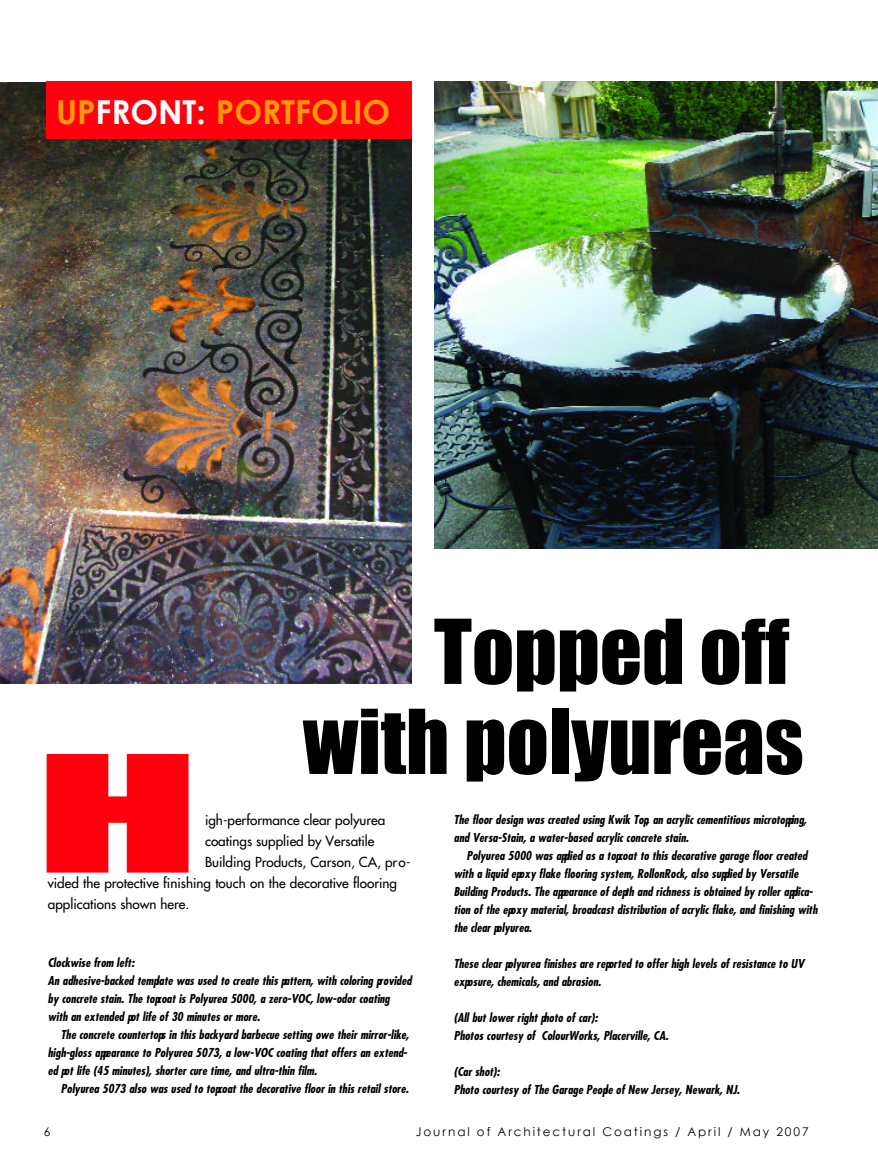
<style>
.page{position:relative;width:878px;height:1175px;background:#fff}
.page>*{position:absolute;margin:0;border:0;box-sizing:border-box;transform-origin:0 0}
.t1{font:150px "Impact";color:#ff000f;scale:2 1}
.t2{font:82.5px/90px "Impact";color:#000;text-align:right}
.t3{font:700 33px "Century Gothic";color:#ff9906}
.t4{font:13.5px "Futura";color:#000}
.t5{font:italic 700 condensed 12px/18px "Futura";color:#000}
.t6{font:12px "Century Gothic";letter-spacing:.155em;color:#000}
.s1{color:#fff}
</style>
<div class="page">
<img style="left:0;top:82px;width:412px;height:601px">
<div style="left:46px;top:81px;width:366px;height:58px;background:#ff000f"></div>
<img style="left:434px;top:81px;width:444px;height:467px">
<h3 class="t3" style="left:56px;top:91px;width:335px">UP<span class="s1">FRONT:</span> PORTFOLIO</h3>
<h2 class="t2" style="left:303px;top:606px;width:502px">Topped off with polyureas</h2>
<h1 class="t1" style="left:34px;top:721px;width:85px">H</h1>
<p class="t4" style="left:205px;top:813px;width:182px">igh-performance clear polyurea</p>
<p class="t4" style="left:205px;top:834px;width:171px">coatings supplied by Versatile</p>
<p class="t4" style="left:205px;top:855px;width:207px">Building Products, Carson, CA, pro-</p>
<p class="t4" style="left:48px;top:876px;width:351px">vided the protective finishing touch on the decorative flooring</p>
<p class="t4" style="left:48px;top:897px;width:143px">applications shown here.</p>
<p class="t5" style="left:454px;top:810px;width:354px">The floor design was created using Kwik Top, an acrylic cementitious microtopping, and Versa-Stain, a water-based acrylic concrete stain.</p>
<p class="t5" style="left:454px;top:846px;width:365px;text-indent:13px">Polyurea 5000 was applied as a topcoat to this decorative garage floor created with a liquid epoxy flake flooring system, RollonRock, also supplied by Versatile Building Products. The appearance of depth and richness is obtained by roller applica&shy;tion of the epoxy material, broadcast distribution of acrylic flake, and finishing with the clear polyurea.</p>
<p class="t5" style="left:454px;top:954px;width:352px">These clear polyurea finishes are reported to offer high levels of resistance to UV exposure, chemicals, and abrasion.</p>
<p class="t5" style="left:454px;top:1008px;width:216px">(All but lower right photo of car):<br>Photos courtesy of ColourWorks, Placerville, CA.</p>
<p class="t5" style="left:454px;top:1062px;width:287px">(Car shot):<br>Photo courtesy of The Garage People of New Jersey, Newark, NJ.</p>
<p class="t5" style="left:48px;top:953px;width:365px">Clockwise from left:<br>An adhesive-backed template was used to create this pattern, with coloring provided by concrete stain. The topcoat is Polyurea 5000, a zero-VOC, low-odor coating with an extended pot life of 30 minutes or more.</p>
<p class="t5" style="left:48px;top:1025px;width:363px;text-indent:13px">The concrete countertops in this backyard barbecue setting owe their mirror-like, high-gloss appearance to Polyurea 5073, a low-VOC coating that offers an extend&shy;ed pot life (45 minutes), shorter cure time, and ultra-thin film.</p>
<p class="t5" style="left:61px;top:1079px;width:349px">Polyurea 5073 also was used to topcoat the decorative floor in this retail store.</p>
<p class="t6" style="left:44px;top:1124px;width:8px">6</p>
<p class="t6" style="left:416px;top:1124px;width:394px">J o u rnal of Architectural Coatings / April / May 2007</p>
</div>
